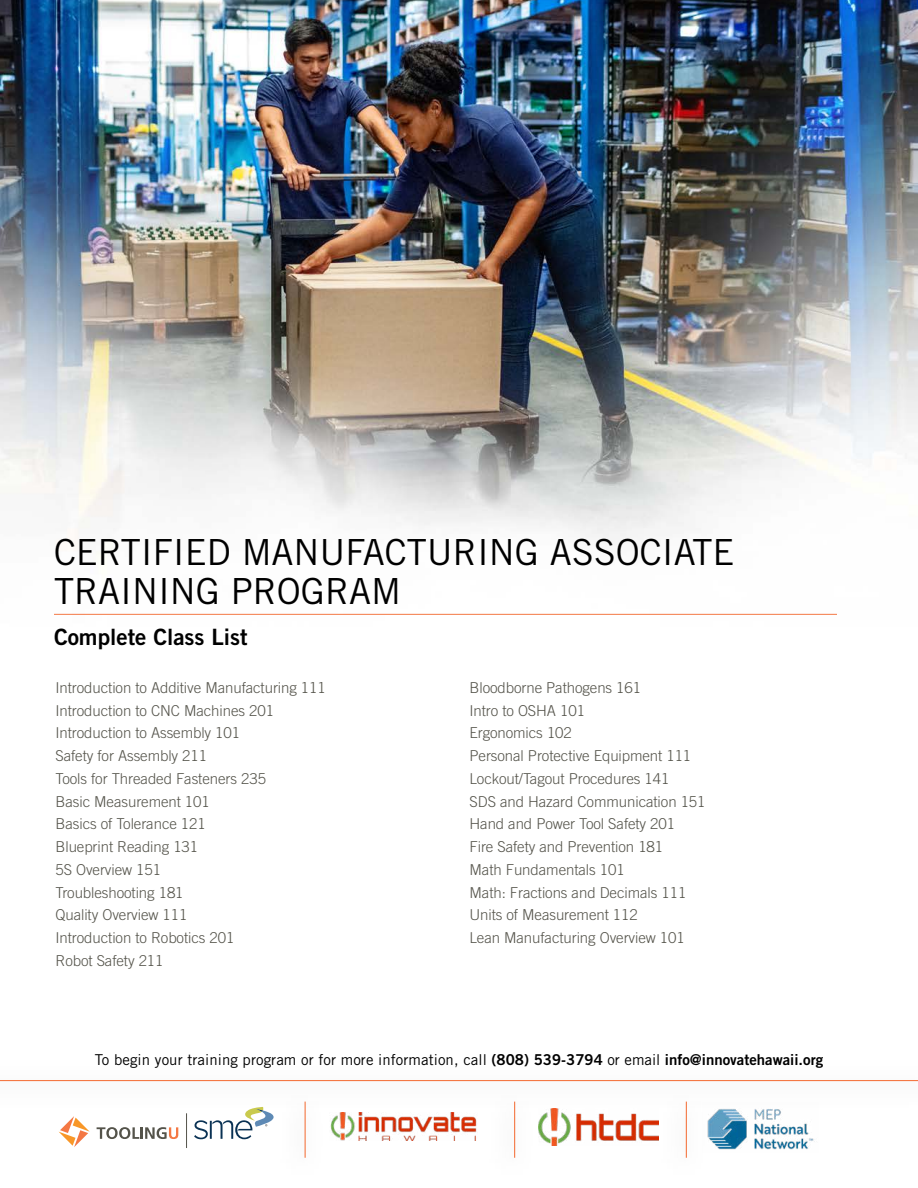
<style>
.page{position:relative;width:918px;height:1188px;background:#fff}
.page>*{position:absolute;margin:0;border:0;box-sizing:border-box;transform-origin:0 0}
.t1{font:36px/39px "Trade Gothic";color:#000}
.t2{font:22.5px "Trade Gothic LT Std Bd 2";color:#000}
.t3{font:300 15px/22.8px "Trade Gothic LT Std";letter-spacing:-.005em;color:#54534a}
.t4{font:15px "Trade Gothic LT Std";letter-spacing:.005em;color:#000}
.s1{font-family:"Trade Gothic LT Std Bd 2"}
</style>
<div class="page">
<img style="left:0;top:0;width:918px;height:1146px">
<hr style="left:54px;top:614px;width:783px;height:1px;background:#f47844">
<div style="left:54px;top:682px;width:810px;height:285px;background:#fff"></div>
<div style="left:0;top:1064px;width:918px;height:45px;background:#fcfcfc"></div>
<hr style="left:0;top:1080px;width:918px;height:1px;background:#f47844">
<hr style="left:186px;top:1113px;width:1px;height:35px;background:#54534a">
<svg style="left:59px;top:1116px;width:31px;height:31px"></svg>
<svg style="left:97px;top:1127px;width:81px;height:12px"></svg>
<svg style="left:194px;top:1107px;width:80px;height:32px"></svg>
<div style="left:279px;top:1091px;width:46px;height:89px;background:#fdfdfd"></div>
<hr style="left:305px;top:1102px;width:1px;height:56px;background:#f47844">
<div style="left:488px;top:1091px;width:46px;height:89px;background:#fdfdfd"></div>
<hr style="left:514px;top:1102px;width:1px;height:56px;background:#f47844">
<div style="left:660px;top:1091px;width:46px;height:89px;background:#fdfdfd"></div>
<hr style="left:686px;top:1102px;width:1px;height:56px;background:#f47844">
<img style="left:329px;top:1113px;width:148px;height:28px">
<img style="left:539px;top:1109px;width:120px;height:36px">
<img style="left:706px;top:1109px;width:113px;height:41px">
<h1 class="t1" style="left:54px;top:532px;width:682px">CERTIFIED MANUFACTURING ASSOCIATE<br>TRAINING PROGRAM</h1>
<h2 class="t2" style="left:54px;top:623px;width:195px">Complete Class List</h2>
<p class="t3" style="left:56px;top:676px;width:272px">Introduction to Additive Manufacturing 111<br>Introduction to CNC Machines 201<br>Introduction to Assembly 101<br>Safety for Assembly 211<br>Tools for Threaded Fasteners 235<br>Basic Measurement 101<br>Basics of Tolerance 121<br>Blueprint Reading 131<br>5S Overview 151<br>Troubleshooting 181<br>Quality Overview 111<br>Introduction to Robotics 201<br>Robot Safety 211</p>
<p class="t3" style="left:470px;top:676px;width:238px">Bloodborne Pathogens 161<br>Intro to OSHA 101<br>Ergonomics 102<br>Personal Protective Equipment 111<br>Lockout/Tagout Procedures 141<br>SDS and Hazard Communication 151<br>Hand and Power Tool Safety 201<br>Fire Safety and Prevention 181<br>Math Fundamentals 101<br>Math: Fractions and Decimals 111<br>Units of Measurement 112<br>Lean Manufacturing Overview 101</p>
<p class="t4" style="left:95px;top:1050px;width:730px">To begin your training program or for more information, call <span class="s1">(808) 539-3794</span> or email <span class="s1">info@innovatehawaii.org</span></p>
</div>
